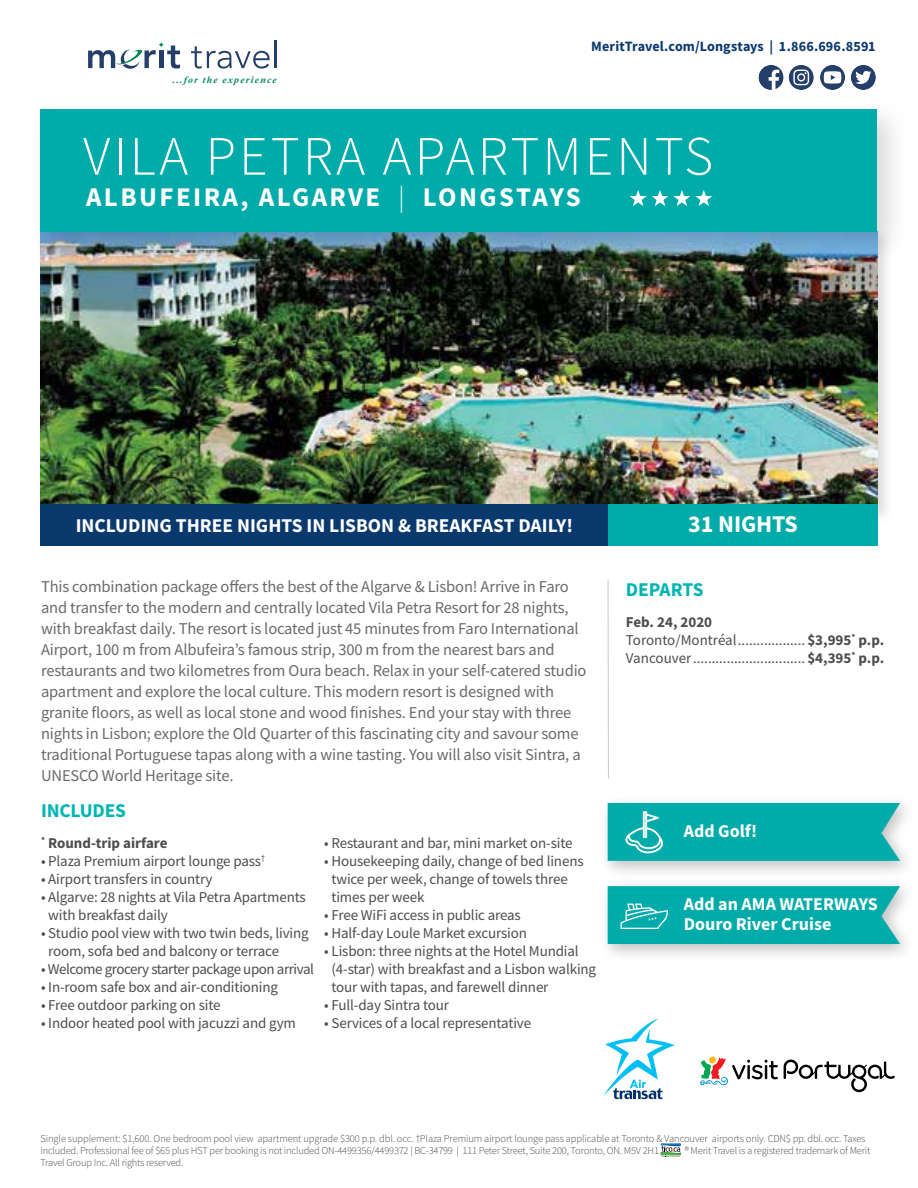
<style>
.page{position:relative;width:918px;height:1188px;background:#fff}
.page>*{position:absolute;margin:0;border:0;box-sizing:border-box;transform-origin:0 0}
.t1{font:300 55.5px "Source Sans Pro";letter-spacing:.055em;color:#fff}
.t2{font:700 27px "Source Sans Pro";letter-spacing:.09em;color:#fff}
.t3{font:700 24px "Source Sans Pro";letter-spacing:-.01em;color:#fff}
.t4{font:700 19.5px "Source Sans Pro";color:#fff}
.t5{font:700 19.5px "Source Sans Pro";letter-spacing:-.01em;color:#00b4b4}
.t6{font:700 18px/19.5px "Source Sans Pro";color:#fff}
.t7{font:16.5px/21px "Source Sans Pro";letter-spacing:-.01em;color:#696a6c}
.t8{font:15px/18px "Source Sans Pro";letter-spacing:-.01em;color:#4d4d4f}
.t9{font:15px "Source Sans Pro";letter-spacing:-.03em;color:#4d4d4f}
.t10{font:700 15px "Source Sans Pro";color:#4d4d4f}
.t11{font:700 14.25px "Source Sans Pro";letter-spacing:.01em;color:#0a396e}
.t12{font:300 10.5px/12px "Source Sans Pro";letter-spacing:-.02em;color:#4d4d4f}
.t13{font:italic 700 9.9px "Times New Roman";letter-spacing:.12em;color:#008a52}
.s1{font-weight:300}
.s2{font-weight:700}
</style>
<div class="page">
<div style="left:34px;top:225px;width:860px;height:301px;background:#000;opacity:.15"></div>
<img style="left:40px;top:265px;width:838px;height:239px">
<div style="left:28px;top:97px;width:882px;height:168px;background:#000;opacity:.15"></div>
<div style="left:40px;top:109px;width:838px;height:122px;background:#00aba9"></div>
<hr style="left:608px;top:579px;width:1px;height:200px;background:#c7c8ca">
<img style="left:661px;top:1143px;width:20px;height:1px">
<svg style="left:661px;top:1144px;width:20px;height:13px"></svg>
<img style="left:661px;top:1152px;width:19px;height:3px">
<svg style="left:630px;top:190px;width:82px;height:16px"></svg>
<div style="left:608px;top:504px;width:270px;height:42px;background:#00aba9"></div>
<div style="left:40px;top:504px;width:568px;height:42px;background:#0a396e"></div>
<div style="left:598px;top:877px;width:320px;height:85px;background:#000;opacity:.25"></div>
<svg style="left:608px;top:886px;width:292px;height:58px;background:#0aadac"></svg>
<div style="left:598px;top:794px;width:320px;height:85px;background:#000;opacity:.25"></div>
<svg style="left:608px;top:803px;width:292px;height:58px;background:#0baeac"></svg>
<svg style="left:784px;top:1060px;width:111px;height:32px"></svg>
<svg style="left:700px;top:1056px;width:78px;height:30px"></svg>
<svg style="left:603px;top:1019px;width:72px;height:80px"></svg>
<svg style="left:191px;top:46px;width:79px;height:23px"></svg>
<hr style="left:275px;top:40px;width:2px;height:28px;background:#263f6a">
<div style="left:159px;top:51px;width:5px;height:17px;background:#263f6a"></div>
<svg style="left:167px;top:46px;width:13px;height:23px"></svg>
<svg style="left:88px;top:49px;width:68px;height:20px"></svg>
<svg style="left:158px;top:42px;width:7px;height:6px"></svg>
<svg style="left:759px;top:65px;width:55px;height:25px"></svg>
<svg style="left:820px;top:65px;width:25px;height:25px"></svg>
<svg style="left:851px;top:65px;width:25px;height:25px"></svg>
<p class="t13" style="left:173px;top:73px;width:106px">...for the experience</p>
<p class="t11" style="left:591px;top:37px;width:286px">MeritTravel.com/Longstays | 1.866.696.8591</p>
<p class="t1" style="left:83px;top:122px;width:632px">VILA PETRA APARTMENTS</p>
<p class="t2" style="left:86px;top:179px;width:496px">ALBUFEIRA, ALGARVE <span class="s1">|</span> LONGSTAYS</p>
<p class="t4" style="left:76px;top:512px;width:499px">INCLUDING THREE NIGHTS IN LISBON &amp; BREAKFAST DAILY!</p>
<p class="t3" style="left:688px;top:508px;width:111px">31 NIGHTS</p>
<p class="t7" style="left:41px;top:576px;width:547px">This combination package offers the best of the Algarve &amp; Lisbon! Arrive in Faro and transfer to the modern and centrally located Vila Petra Resort for 28 nights, with breakfast daily. The resort is located just 45 minutes from Faro International Airport, 100 m from Albufeira’s famous strip, 300 m from the nearest bars and restaurants and two kilometres from Oura beach. Relax in your self-catered studio apartment and explore the local culture. This modern resort is designed with granite floors, as well as local stone and wood finishes. End your stay with three nights in Lisbon; explore the Old Quarter of this fascinating city and savour some traditional Portuguese tapas along with a wine tasting. You will also visit Sintra, a UNESCO World Heritage site.</p>
<p class="t5" style="left:41px;top:797px;width:87px">INCLUDES</p>
<p class="t10" style="left:41px;top:833px;width:128px"><sup>*</sup> Round-trip airfare</p>
<p class="t8" style="left:41px;top:852px;width:225px">• Plaza Premium airport lounge pass<sup>†</sup></p>
<p class="t8" style="left:41px;top:870px;width:173px">• Airport transfers in country</p>
<p class="t8" style="left:48px;top:888px;width:259px;text-indent:-7px">• Algarve: 28 nights at Vila Petra Apartments with breakfast daily</p>
<p class="t8" style="left:48px;top:924px;width:262px;text-indent:-7px">• Studio pool view with two twin beds, living room, sofa bed and balcony or terrace</p>
<p class="t9" style="left:41px;top:960px;width:274px">• Welcome grocery starter package upon arrival</p>
<p class="t8" style="left:41px;top:978px;width:239px">• In-room safe box and air-conditioning</p>
<p class="t8" style="left:41px;top:996px;width:181px">• Free outdoor parking on site</p>
<p class="t8" style="left:41px;top:1014px;width:256px">• Indoor heated pool with jacuzzi and gym</p>
<p class="t8" style="left:324px;top:834px;width:250px">• Restaurant and bar, mini market on-site</p>
<p class="t8" style="left:332px;top:852px;width:254px;text-indent:-7px">• Housekeeping daily, change of bed linens twice per week, change of towels three times per week</p>
<p class="t8" style="left:324px;top:906px;width:198px">• Free WiFi access in public areas</p>
<p class="t8" style="left:324px;top:924px;width:204px">• Half-day Loule Market excursion</p>
<p class="t8" style="left:332px;top:942px;width:266px;text-indent:-7px">• Lisbon: three nights at the Hotel Mundial (4-star) with breakfast and a Lisbon walking tour with tapas, and farewell dinner</p>
<p class="t8" style="left:324px;top:996px;width:126px">• Full-day Sintra tour</p>
<p class="t8" style="left:324px;top:1014px;width:208px">• Services of a local representative</p>
<p class="t5" style="left:626px;top:576px;width:79px">DEPARTS</p>
<p class="t8" style="left:626px;top:613px;width:260px"><span class="s2">Feb. 24, 2020<br></span>Toronto/Montréal.................. <span class="s2">$3,995</span><sup>*</sup> <span class="s2">p.p.<br></span>Vancouver.............................. <span class="s2">$4,395</span><sup>*</sup> <span class="s2">p.p.</span></p>
<p class="t6" style="left:684px;top:821px;width:75px">Add Golf!</p>
<p class="t6" style="left:684px;top:894px;width:196px">Add an AMA WATERWAYS<br>Douro River Cruise</p>
<p class="t12" style="left:40px;top:1133px;width:827px">Single supplement: $1,600. One bedroom pool view apartment upgrade $300 p.p. dbl. occ. †Plaza Premium airport lounge pass applicable at Toronto &amp; Vancouver airports only. CDN$ pp. dbl. occ. Taxes included. Professional fee of $65 plus HST per booking is not included ON-4499356/4499372 | BC-34799 | 111 Peter Street, Suite 200, Toronto, ON. M5V 2H1</p>
<p class="t12" style="left:685px;top:1145px;width:187px">® Merit Travel is a registered trademark of Merit</p>
<p class="t12" style="left:40px;top:1157px;width:144px">Travel Group Inc. All rights reserved.</p>
</div>
